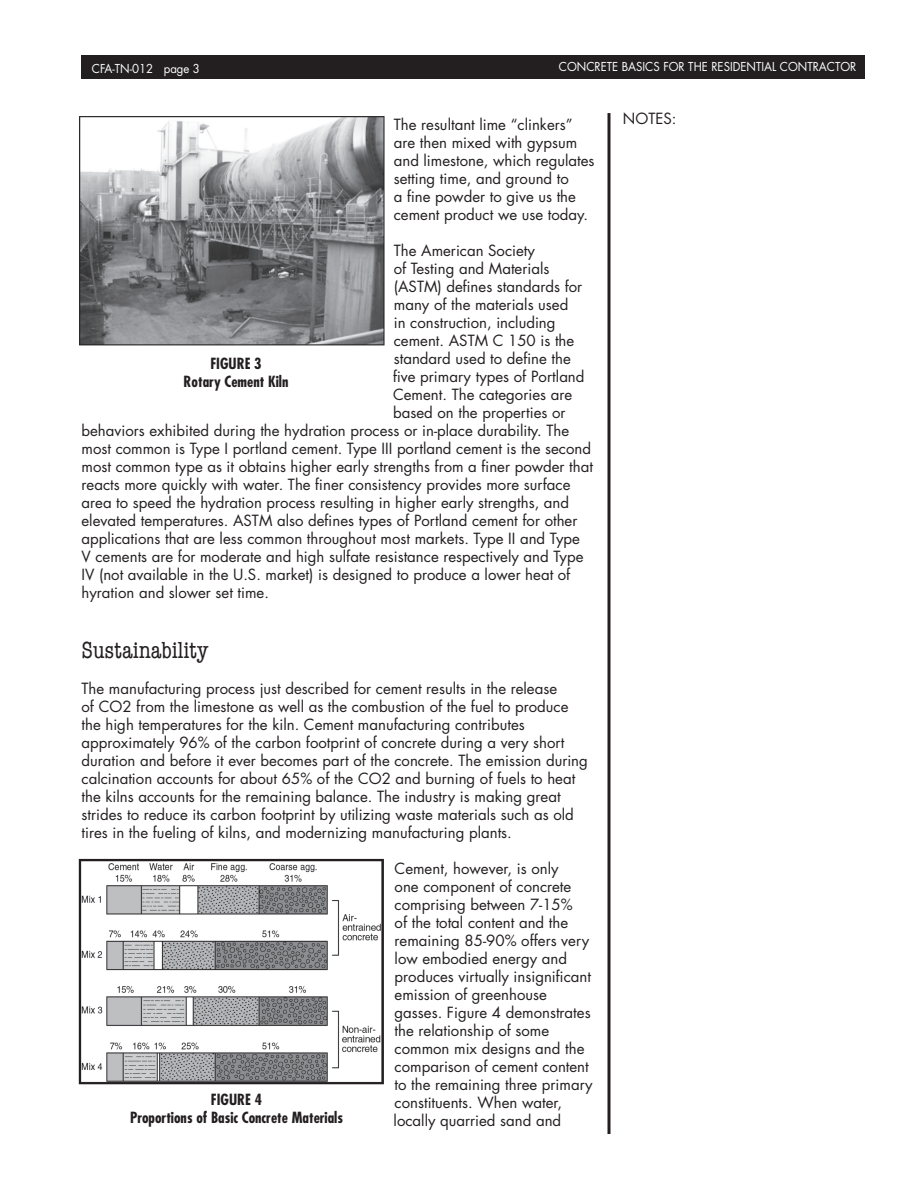
<style>
.page{position:relative;width:918px;height:1188px;background:#fff}
.page>*{position:absolute;margin:0;border:0;box-sizing:border-box;transform-origin:0 0}
.t1{font:condensed 24px "American Typewriter";color:#231f20}
.t2{font:15px/18px "Futura Std";color:#231f20}
.t3{font:700 condensed 15px/18px "Futura Std";color:#231f20;text-align:center}
.t4{font:12px "Futura Std";color:#fff;scale:.95 1}
</style>
<div class="page">
<img style="left:79px;top:116px;width:306px;height:230px">
<img style="left:78px;top:858px;width:306px;height:227px">
<div style="left:81px;top:55px;width:784px;height:24px;background:#231f20"></div>
<hr style="left:608px;top:113px;width:2px;height:1021px;background:#231f20">
<p class="t4" style="left:92px;top:61px;width:115px">CFA-TN-012 page 3</p>
<p class="t4" style="left:559px;top:59px;width:315px">CONCRETE BASICS FOR THE RESIDENTIAL CONTRACTOR</p>
<p class="t2" style="left:394px;top:116px;width:202px">The resultant lime “clinkers” are then mixed with gypsum and limestone, which regulates setting time, and ground to<br>a fine powder to give us the cement product we use today.</p>
<p class="t2" style="left:394px;top:242px;width:143px">The American Society</p>
<p class="t2" style="left:394px;top:260px;width:157px">of Testing and Materials</p>
<p class="t2" style="left:394px;top:278px;width:190px">(ASTM) defines standards for</p>
<p class="t2" style="left:394px;top:296px;width:176px">many of the materials used</p>
<p class="t2" style="left:394px;top:314px;width:163px">in construction, including</p>
<p class="t2" style="left:394px;top:332px;width:182px">cement. ASTM C 150 is the</p>
<p class="t2" style="left:394px;top:350px;width:178px">standard used to define the</p>
<p class="t2" style="left:393px;top:368px;width:193px">five primary types of Portland</p>
<p class="t2" style="left:393px;top:386px;width:181px">Cement. The categories are</p>
<p class="t2" style="left:393px;top:404px;width:174px">based on the properties or</p>
<p class="t2" style="left:82px;top:422px;width:489px">behaviors exhibited during the hydration process or in-place durability. The</p>
<p class="t2" style="left:82px;top:440px;width:511px">most common is Type I portland cement. Type III portland cement is the second</p>
<p class="t2" style="left:82px;top:458px;width:513px">most common type as it obtains higher early strengths from a finer powder that</p>
<p class="t2" style="left:82px;top:476px;width:490px">reacts more quickly with water. The finer consistency provides more surface</p>
<p class="t2" style="left:82px;top:494px;width:489px">area to speed the hydration process resulting in higher early strengths, and</p>
<p class="t2" style="left:82px;top:512px;width:497px">elevated temperatures. ASTM also defines types of Portland cement for other</p>
<p class="t2" style="left:82px;top:530px;width:500px">applications that are less common throughout most markets. Type II and Type</p>
<p class="t2" style="left:82px;top:548px;width:503px">V cements are for moderate and high sulfate resistance respectively and Type</p>
<p class="t2" style="left:82px;top:566px;width:490px">IV (not available in the U.S. market) is designed to produce a lower heat of</p>
<p class="t2" style="left:82px;top:584px;width:189px">hyration and slower set time.</p>
<h1 class="t1" style="left:82px;top:632px;width:128px">Sustainability</h1>
<p class="t2" style="left:82px;top:680px;width:508px">The manufacturing process just described for cement results in the release<br>of CO2 from the limestone as well as the combustion of the fuel to produce the high temperatures for the kiln. Cement manufacturing contributes approximately 96% of the carbon footprint of concrete during a very short duration and before it ever becomes part of the concrete. The emission during calcination accounts for about 65% of the CO2 and burning of fuels to heat the kilns accounts for the remaining balance. The industry is making great strides to reduce its carbon footprint by utilizing waste materials such as old tires in the fueling of kilns, and modernizing manufacturing plants.</p>
<p class="t2" style="left:394px;top:860px;width:201px">Cement, however, is only<br>one component of concrete comprising between 7-15%<br>of the total content and the remaining 85-90% offers very low embodied energy and produces virtually insignificant emission of greenhouse gasses. Figure 4 demonstrates the relationship of some common mix designs and the comparison of cement content to the remaining three primary constituents. When water, locally quarried sand and</p>
<p class="t3" style="left:184px;top:354px;width:106px">FIGURE 3<br>Rotary Cement Kiln</p>
<p class="t3" style="left:130px;top:1091px;width:214px">FIGURE 4<br>Proportions of Basic Concrete Materials</p>
<p class="t2" style="left:623px;top:109px;width:55px">NOTES:</p>
</div>
